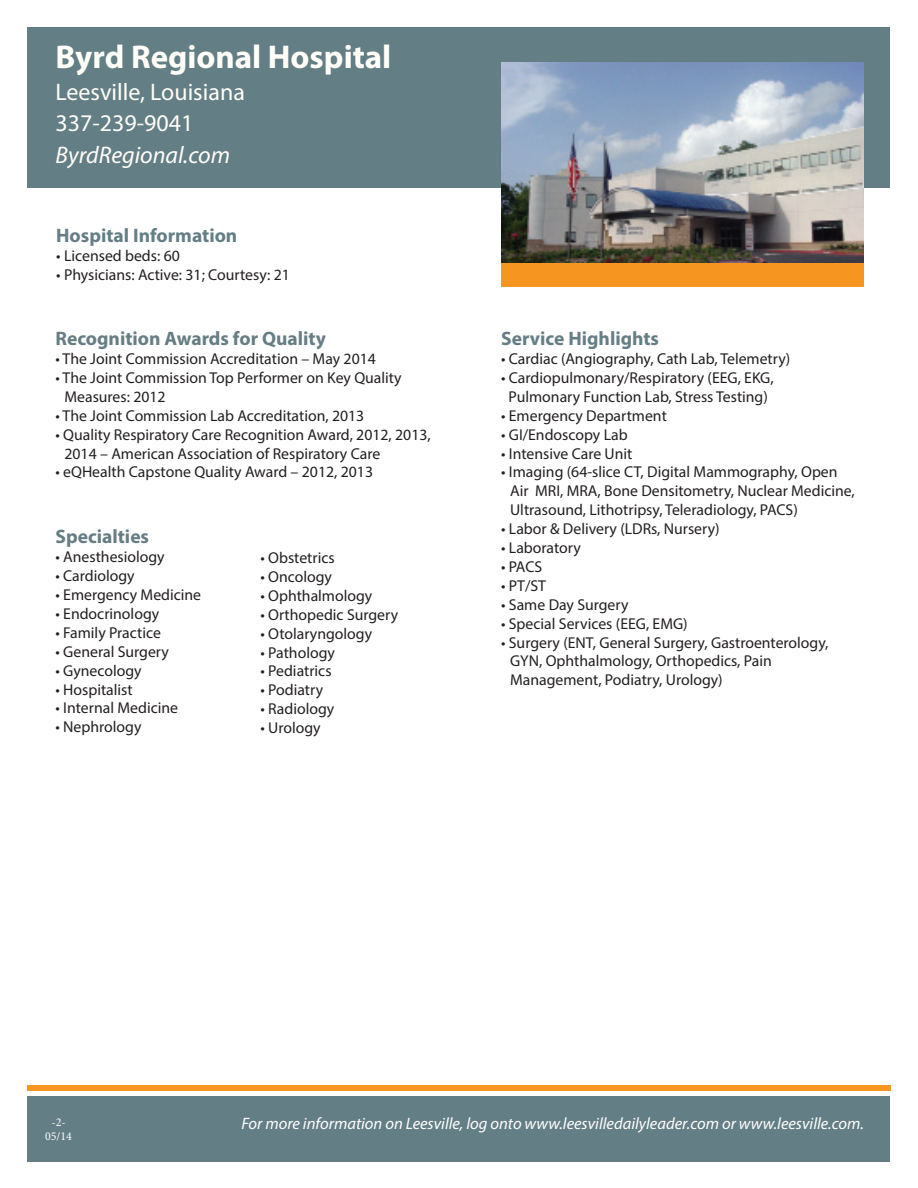
<style>
.page{position:relative;width:918px;height:1188px;background:#fff}
.page>*{position:absolute;margin:0;border:0;box-sizing:border-box;transform-origin:0 0}
.t1{font:700 33px "Myriad Pro";color:#fffef8}
.t2{font:24px "Myriad Pro";color:#fffef8}
.t3{font:italic 24px "Myriad Pro";color:#fffef8}
.t4{font:700 19.5px "Myriad Pro";color:#667d83}
.t5{font:700 19.5px "Myriad Pro";color:#647e85}
.t6{font:700 19.5px "Myriad Pro";color:#657d84}
.t7{font:italic 16.5px "Myriad Pro";color:#fff}
.t8{font:15.75px/18.9px "Myriad Pro";color:#231f20}
.t9{font:12px "Minion Pro";color:#fffefc}
</style>
<div class="page">
<div style="left:28px;top:1096px;width:862px;height:66px;background:#647e85"></div>
<div style="left:28px;top:28px;width:862px;height:160px;background:#647e85"></div>
<img style="left:501px;top:62px;width:363px;height:201px">
<div style="left:27px;top:1085px;width:864px;height:6px;background:#f79521"></div>
<div style="left:501px;top:263px;width:363px;height:24px;background:#f79521"></div>
<p class="t1" style="left:56px;top:36px;width:337px">Byrd Regional Hospital</p>
<p class="t2" style="left:56px;top:77px;width:191px">Leesville, Louisiana</p>
<p class="t2" style="left:56px;top:108px;width:139px">337-239-9041</p>
<p class="t3" style="left:56px;top:140px;width:176px">ByrdRegional.com</p>
<p class="t5" style="left:56px;top:222px;width:183px">Hospital Information</p>
<p class="t8" style="left:56px;top:246px;width:125px">• Licensed beds: 60</p>
<p class="t8" style="left:56px;top:265px;width:235px">• Physicians: Active: 31; Courtesy: 21</p>
<p class="t4" style="left:56px;top:326px;width:272px">Recognition Awards for Quality</p>
<p class="t8" style="left:56px;top:349px;width:322px">• The Joint Commission Accreditation – May 2014</p>
<p class="t8" style="left:64px;top:368px;width:339px;text-indent:-9px">• The Joint Commission Top Performer on Key Quality<br>Measures: 2012</p>
<p class="t8" style="left:56px;top:406px;width:310px">• The Joint Commission Lab Accreditation, 2013</p>
<p class="t8" style="left:64px;top:425px;width:368px;text-indent:-9px">• Quality Respiratory Care Recognition Award, 2012, 2013,<br>2014 – American Association of Respiratory Care</p>
<p class="t8" style="left:56px;top:462px;width:319px">• eQHealth Capstone Quality Award – 2012, 2013</p>
<p class="t4" style="left:56px;top:524px;width:95px">Specialties</p>
<p class="t8" style="left:56px;top:547px;width:111px">• Anesthesiology</p>
<p class="t8" style="left:56px;top:566px;width:81px">• Cardiology</p>
<p class="t8" style="left:56px;top:585px;width:147px">• Emergency Medicine</p>
<p class="t8" style="left:56px;top:604px;width:105px">• Endocrinology</p>
<p class="t8" style="left:56px;top:623px;width:107px">• Family Practice</p>
<p class="t8" style="left:56px;top:642px;width:115px">• General Surgery</p>
<p class="t8" style="left:56px;top:661px;width:88px">• Gynecology</p>
<p class="t8" style="left:56px;top:680px;width:79px">• Hospitalist</p>
<p class="t8" style="left:56px;top:698px;width:124px">• Internal Medicine</p>
<p class="t8" style="left:56px;top:717px;width:87px">• Nephrology</p>
<p class="t8" style="left:260px;top:548px;width:76px">• Obstetrics</p>
<p class="t8" style="left:260px;top:567px;width:73px">• Oncology</p>
<p class="t8" style="left:260px;top:586px;width:113px">• Ophthalmology</p>
<p class="t8" style="left:260px;top:605px;width:139px">• Orthopedic Surgery</p>
<p class="t8" style="left:260px;top:624px;width:113px">• Otolaryngology</p>
<p class="t8" style="left:260px;top:643px;width:76px">• Pathology</p>
<p class="t8" style="left:260px;top:661px;width:73px">• Pediatrics</p>
<p class="t8" style="left:260px;top:680px;width:64px">• Podiatry</p>
<p class="t8" style="left:260px;top:699px;width:75px">• Radiology</p>
<p class="t8" style="left:260px;top:718px;width:62px">• Urology</p>
<p class="t6" style="left:501px;top:326px;width:159px">Service Highlights</p>
<p class="t8" style="left:501px;top:349px;width:291px">• Cardiac (Angiography, Cath Lab, Telemetry)</p>
<p class="t8" style="left:501px;top:368px;width:274px">• Cardiopulmonary/Respiratory (EEG, EKG,</p>
<p class="t8" style="left:509px;top:387px;width:261px">Pulmonary Function Lab, Stress Testing)</p>
<p class="t8" style="left:501px;top:406px;width:167px">• Emergency Department</p>
<p class="t8" style="left:501px;top:425px;width:128px">• GI/Endoscopy Lab</p>
<p class="t8" style="left:501px;top:444px;width:133px">• Intensive Care Unit</p>
<p class="t8" style="left:510px;top:462px;width:346px;text-indent:-9px">• Imaging (64-slice CT, Digital Mammography, Open<br>Air MRI, MRA, Bone Densitometry, Nuclear Medicine,<br>Ultrasound, Lithotripsy, Teleradiology, PACS)</p>
<p class="t8" style="left:501px;top:519px;width:220px">• Labor &amp; Delivery (LDRs, Nursery)</p>
<p class="t8" style="left:501px;top:538px;width:81px">• Laboratory</p>
<p class="t8" style="left:501px;top:557px;width:43px">• PACS</p>
<p class="t8" style="left:501px;top:576px;width:46px">• PT/ST</p>
<p class="t8" style="left:501px;top:595px;width:129px">• Same Day Surgery</p>
<p class="t8" style="left:501px;top:614px;width:188px">• Special Services (EEG, EMG)</p>
<p class="t8" style="left:510px;top:633px;width:320px;text-indent:-9px">• Surgery (ENT, General Surgery, Gastroenterology,<br>GYN, Ophthalmology, Orthopedics, Pain<br>Management, Podiatry, Urology)</p>
<p class="t9" style="left:51px;top:1114px;width:16px">-2-</p>
<p class="t9" style="left:45px;top:1128px;width:29px">05/14</p>
<p class="t7" style="left:241px;top:1114px;width:624px">For more information on Leesville, log onto www.leesvilledailyleader.com or www.leesville.com.</p>
</div>
